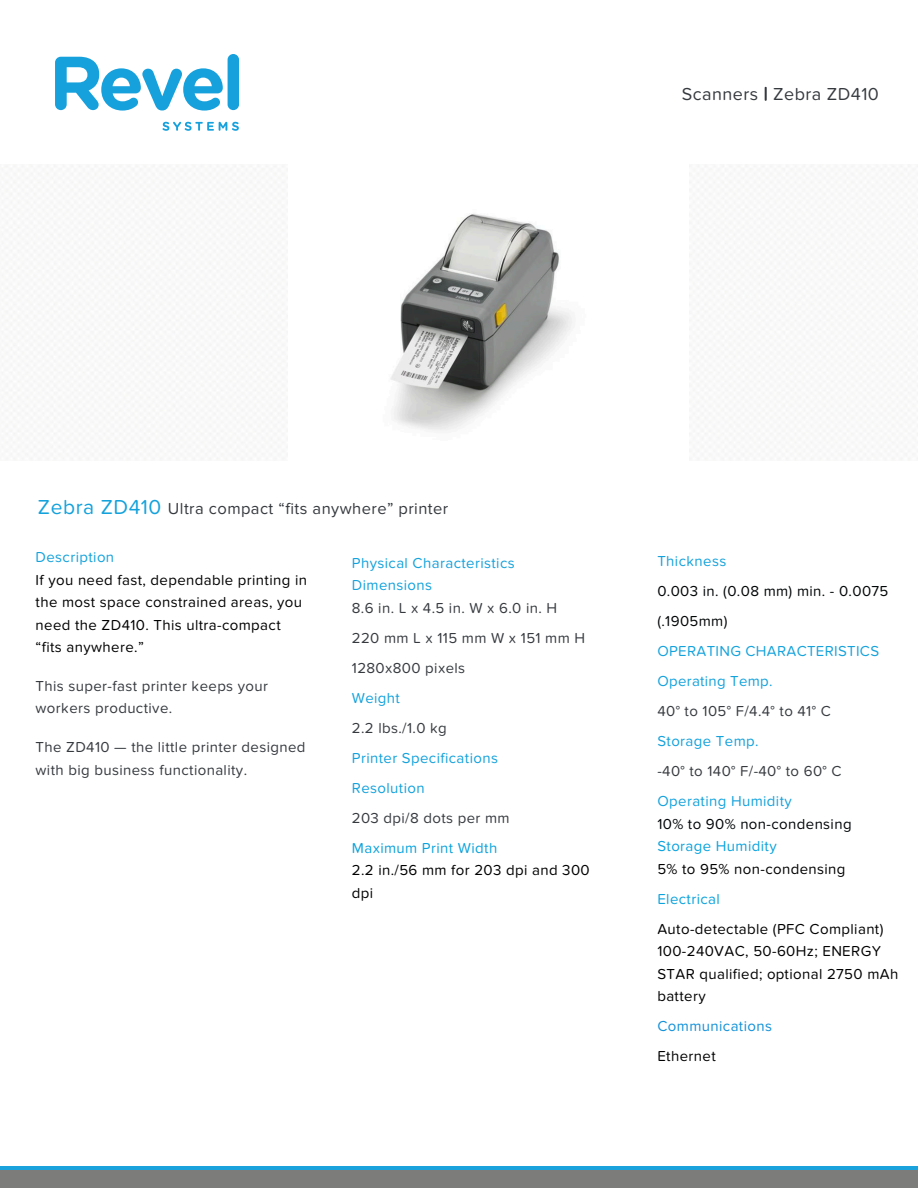
<style>
.page{position:relative;width:918px;height:1188px;background:#fff}
.page>*{position:absolute;margin:0;border:0;box-sizing:border-box;transform-origin:0 0}
.t1{font:18px "Proxima Nova Soft";letter-spacing:.025em;color:#363a3f}
.t2{font:16.5px "Proxima Nova Soft";letter-spacing:.025em;color:#363a3f}
.t3{font:15px/22.5px "Proxima Nova Soft";letter-spacing:.025em;color:#000}
.t4{font:15px/22.5px "Proxima Nova Soft";letter-spacing:.025em;color:#363a3f}
.t5{font:15px/30px "Proxima Nova Soft";letter-spacing:.025em;color:#14a2dc}
.t6{font:15px "Proxima Nova Soft";letter-spacing:.025em;color:#0ba3dd}
.t7{font:15px/30px "Proxima Nova Soft";letter-spacing:.025em;color:#000506}
.t8{font:15px "Proxima Nova Soft";letter-spacing:.025em;color:#000507}
.t9{font:15px "Proxima Nova Soft";letter-spacing:.025em;color:#1291d8}
.s1{font-size:21px;color:#14a2dc}
</style>
<div class="page">
<div style="left:0;top:1169px;width:918px;height:19px;background:#7c7d7b"></div>
<hr style="left:0;top:1166px;width:918px;height:4px;background:#19a2dc">
<svg style="left:55px;top:54px;width:184px;height:57px"></svg>
<svg style="left:163px;top:122px;width:76px;height:9px"></svg>
<img style="left:383px;top:209px;width:203px;height:232px">
<p class="t1" style="left:682px;top:83px;width:199px">Scanners | Zebra ZD410</p>
<p class="t2" style="left:38px;top:499px;width:412px"><span class="s1">Zebra ZD410</span> Ultra compact “fits anywhere” printer</p>
<p class="t5" style="left:36px;top:542px;width:80px">Description</p>
<p class="t3" style="left:36px;top:569px;width:273px">If you need fast, dependable printing in the most space constrained areas, you need the ZD410. This ultra-compact “fits anywhere.”</p>
<p class="t4" style="left:36px;top:675px;width:234px">This super-fast printer keeps your workers productive.</p>
<p class="t4" style="left:36px;top:736px;width:272px">The ZD410 — the little printer designed with big business functionality.</p>
<p class="t5" style="left:352px;top:551px;width:164px;line-height:22.5px">Physical Characteristics<br>Dimensions</p>
<p class="t4" style="left:352px;top:593px;width:235px;line-height:30px">8.6 in. L x 4.5 in. W x 6.0 in. H<br>220 mm L x 115 mm W x 151 mm H<br>1280x800 pixels</p>
<p class="t5" style="left:352px;top:683px;width:49px">Weight</p>
<p class="t4" style="left:352px;top:716px;width:96px">2.2 lbs./1.0 kg</p>
<p class="t5" style="left:352px;top:743px;width:148px">Printer Specifications<br>Resolution</p>
<p class="t4" style="left:352px;top:806px;width:159px">203 dpi/8 dots per mm</p>
<p class="t6" style="left:352px;top:839px;width:147px">Maximum Print Width</p>
<p class="t3" style="left:352px;top:859px;width:239px">2.2 in./56 mm for 203 dpi and 300 dpi</p>
<p class="t5" style="left:657px;top:546px;width:70px">Thickness</p>
<p class="t7" style="left:657px;top:576px;width:233px">0.003 in. (0.08 mm) min. - 0.0075 (.1905mm)</p>
<p class="t5" style="left:657px;top:636px;width:223px">OPERATING CHARACTERISTICS<br>Operating Temp.</p>
<p class="t4" style="left:657px;top:700px;width:175px">40° to 105° F/4.4° to 41° C</p>
<p class="t5" style="left:657px;top:726px;width:103px">Storage Temp.</p>
<p class="t4" style="left:657px;top:760px;width:186px">-40° to 140° F/-40° to 60° C</p>
<p class="t5" style="left:657px;top:786px;width:136px">Operating Humidity</p>
<p class="t8" style="left:657px;top:815px;width:196px">10% to 90% non-condensing</p>
<p class="t6" style="left:657px;top:837px;width:121px">Storage Humidity</p>
<p class="t3" style="left:657px;top:858px;width:190px">5% to 95% non-condensing</p>
<p class="t6" style="left:657px;top:890px;width:64px">Electrical</p>
<p class="t3" style="left:657px;top:918px;width:242px">Auto-detectable (PFC Compliant)<br>100-240VAC, 50-60Hz; ENERGY<br>STAR qualified; optional 2750 mAh battery</p>
<p class="t9" style="left:657px;top:1017px;width:116px">Communications</p>
<p class="t3" style="left:657px;top:1045px;width:60px">Ethernet</p>
</div>
